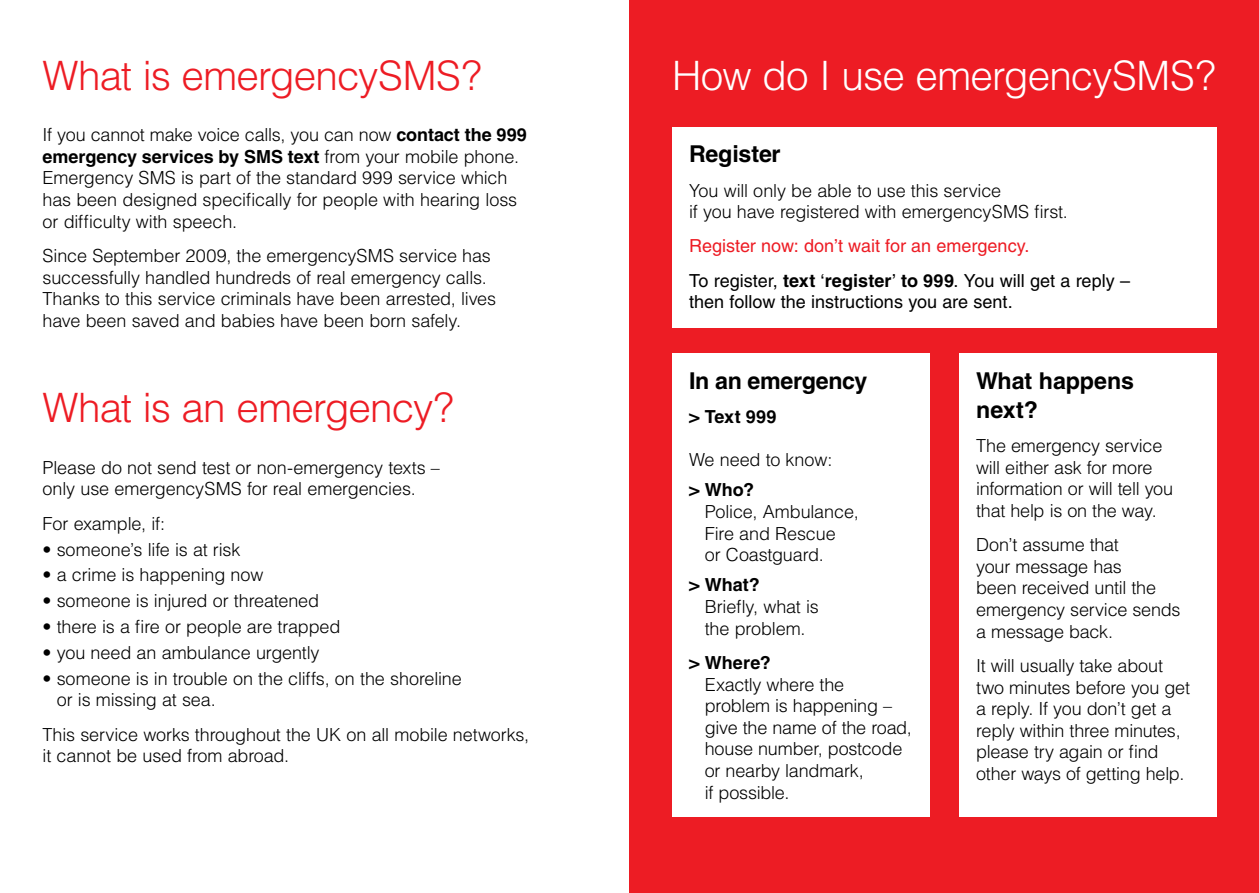
<style>
.page{position:relative;width:1259px;height:893px;background:#fff}
.page>*{position:absolute;margin:0;border:0;box-sizing:border-box;transform-origin:0 0}
.t1{font:300 40.5px "Helvetica";letter-spacing:-.02em;color:#ed1c24}
.t2{font:300 40.5px "Helvetica";letter-spacing:-.02em;color:#fff}
.t3{font:700 23.25px/28.8px "Helvetica";letter-spacing:-.01em;color:#000}
.t4{font:300 18px/21.6px "Helvetica";letter-spacing:-.01em;color:#000}
.t5{font:18px/34.3px "Helvetica";color:#ed1c24}
.t6{font:18px "Helvetica";letter-spacing:.005em;color:#000}
.t7{font:700 18px "Helvetica";letter-spacing:.005em;color:#000}
.s1{font-weight:700}
.s2{color:#000}
.s3{font-weight:700;color:#000}
</style>
<div class="page">
<div style="left:629px;top:0;width:630px;height:893px;background:#ed1c24"></div>
<div style="left:672px;top:127px;width:544px;height:201px;background:#fff"></div>
<div style="left:672px;top:354px;width:257px;height:463px;background:#fff"></div>
<div style="left:959px;top:354px;width:257px;height:463px;background:#fff"></div>
<h1 class="t1" style="left:43px;top:50px;width:441px">What is emergencySMS?</h1>
<p class="t4" style="left:43px;top:124px;width:486px">If you cannot make voice calls, you can now <span class="s1">contact the 999 emergency services by SMS text</span> from your mobile phone.<br>Emergency SMS is part of the standard 999 service which has been designed specifically for people with hearing loss or difficulty with speech.</p>
<p class="t4" style="left:43px;top:245px;width:455px">Since September 2009, the emergencySMS service has successfully handled hundreds of real emergency calls.<br>Thanks to this service criminals have been arrested, lives have been saved and babies have been born safely.</p>
<h1 class="t1" style="left:43px;top:383px;width:413px">What is an emergency?</h1>
<p class="t4" style="left:43px;top:456px;width:399px">Please do not send test or non-emergency texts – only use emergencySMS for real emergencies.</p>
<p class="t4" style="left:43px;top:512px;width:124px">For example, if:</p>
<p class="t4" style="left:43px;top:538px;width:199px">• someone’s life is at risk</p>
<p class="t4" style="left:43px;top:564px;width:222px">• a crime is happening now</p>
<p class="t4" style="left:43px;top:590px;width:278px">• someone is injured or threatened</p>
<p class="t4" style="left:43px;top:616px;width:299px">• there is a fire or people are trapped</p>
<p class="t4" style="left:43px;top:642px;width:279px">• you need an ambulance urgently</p>
<p class="t4" style="left:57px;top:667px;width:407px;text-indent:-14px">• someone is in trouble on the cliffs, on the shoreline or is missing at sea.</p>
<p class="t4" style="left:43px;top:723px;width:488px">This service works throughout the UK on all mobile networks, it cannot be used from abroad.</p>
<h1 class="t2" style="left:672px;top:50px;width:545px">How do I use emergencySMS?</h1>
<p class="t3" style="left:689px;top:139px;width:93px">Register</p>
<p class="t4" style="left:689px;top:179px;width:380px">You will only be able to use this service<br>if you have registered with emergencySMS first.</p>
<p class="t5" style="left:689px;top:229px;width:442px">Register now: don’t wait for an emergency.<br><span class="s2">To register,</span> <span class="s3">text</span> <span class="s2">‘</span><span class="s3">register</span><span class="s2">’</span> <span class="s3">to 999</span><span class="s2">. You will get a reply –</span></p>
<p class="t6" style="left:689px;top:292px;width:325px">then follow the instructions you are sent.</p>
<p class="t3" style="left:689px;top:366px;width:180px">In an emergency</p>
<p class="t7" style="left:689px;top:406px;width:89px">&gt; Text 999</p>
<p class="t4" style="left:689px;top:449px;width:145px">We need to know:</p>
<p class="t7" style="left:689px;top:479px;width:67px">&gt; Who?</p>
<p class="t4" style="left:705px;top:501px;width:155px">Police, Ambulance,<br>Fire and Rescue<br>or Coastguard.</p>
<p class="t7" style="left:689px;top:574px;width:72px">&gt; What?</p>
<p class="t4" style="left:705px;top:596px;width:116px">Briefly, what is the problem.</p>
<p class="t7" style="left:689px;top:652px;width:83px">&gt; Where?</p>
<p class="t4" style="left:705px;top:673px;width:209px">Exactly where the problem is happening – give the name of the road, house number, postcode or nearby landmark,<br>if possible.</p>
<p class="t3" style="left:976px;top:366px;width:160px">What happens next?</p>
<p class="t4" style="left:976px;top:435px;width:198px">The emergency service will either ask for more information or will tell you that help is on the way.</p>
<p class="t4" style="left:976px;top:534px;width:206px">Don’t assume that<br>your message has<br>been received until the emergency service sends a message back.</p>
<p class="t4" style="left:976px;top:654px;width:215px">It will usually take about two minutes before you get a reply. If you don’t get a reply within three minutes, please try again or find other ways of getting help.</p>
</div>
